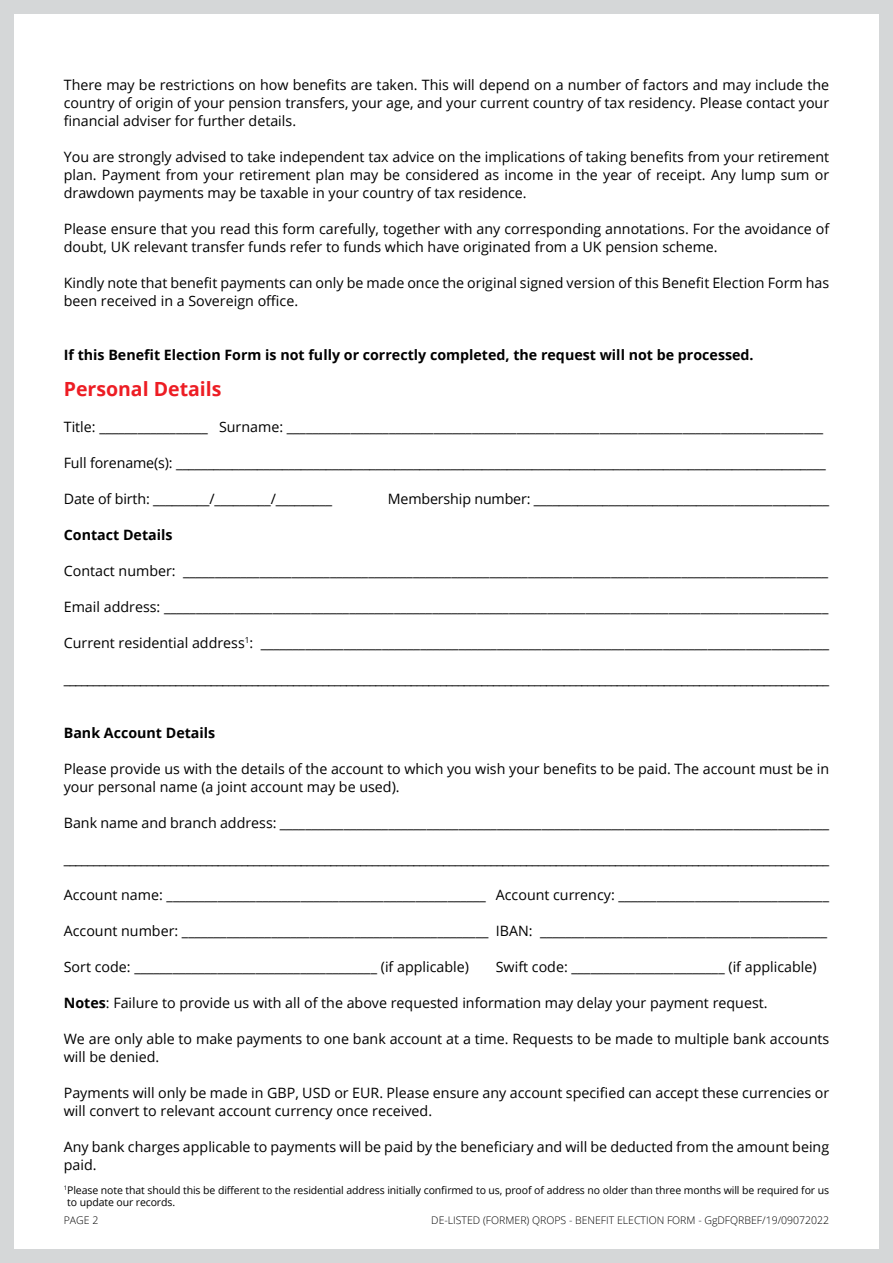
<style>
.page{position:relative;width:893px;height:1263px;background:#d5d7d8}
.page>*{position:absolute;margin:0;border:0;box-sizing:border-box;transform-origin:0 0}
.Red_bold_13_15{font:700 19.5px "Open Sans";color:#ed1d24}
.body_copy_10_12{font:14.25px/18px "Open Sans";color:#000}
.body_copy_10_12-2{font:700 14.25px "Open Sans";color:#000}
.Body_-_Fixing_Mistak{font:14.25px "Open Sans";color:#000}
.t1{font:10.5px/12.6px "Open Sans";letter-spacing:-.01em;color:#000}
.t2{font:300 10.5px "Open Sans";color:#000}
.s1{font-weight:700}
</style>
<div class="page">
<div style="left:14px;top:14px;width:865px;height:1235px;background:#fff"></div>
<p class="body_copy_10_12" style="left:64px;top:75px;width:767px;text-align:justify">There may be restrictions on how benefits are taken. This will depend on a number of factors and may include the country of origin of your pension transfers, your age, and your current country of tax residency. Please contact your financial adviser for further details.</p>
<p class="body_copy_10_12" style="left:64px;top:147px;width:767px;text-align:justify">You are strongly advised to take independent tax advice on the implications of taking benefits from your retirement plan. Payment from your retirement plan may be considered as income in the year of receipt. Any lump sum or drawdown payments may be taxable in your country of tax residence.</p>
<p class="body_copy_10_12" style="left:64px;top:219px;width:767px">Please ensure that you read this form carefully, together with any corresponding annotations. For the avoidance of doubt, UK relevant transfer funds refer to funds which have originated from a UK pension scheme.</p>
<p class="body_copy_10_12" style="left:64px;top:273px;width:767px">Kindly note that benefit payments can only be made once the original signed version of this Benefit Election Form has been received in a Sovereign office.</p>
<p class="body_copy_10_12-2" style="left:64px;top:345px;width:691px">If this Benefit Election Form is not fully or correctly completed, the request will not be processed.</p>
<p class="Red_bold_13_15" style="left:64px;top:375px;width:159px">Personal Details</p>
<p class="Body_-_Fixing_Mistak" style="left:64px;top:417px;width:761px">Title: _________________ Surname: ____________________________________________________________________________________</p>
<p class="body_copy_10_12" style="left:64px;top:453px;width:763px">Full forename(s): ________________________________________________________________________________________________________</p>
<p class="body_copy_10_12" style="left:64px;top:489px;width:270px">Date of birth: _________/_________/_________</p>
<p class="body_copy_10_12" style="left:388px;top:489px;width:443px">Membership number: _______________________________________________</p>
<p class="body_copy_10_12-2" style="left:64px;top:525px;width:110px">Contact Details</p>
<p class="body_copy_10_12" style="left:64px;top:561px;width:766px">Contact number: _____________________________________________________________________________________________________</p>
<p class="body_copy_10_12" style="left:64px;top:597px;width:766px">Email address: ________________________________________________________________________________________________________</p>
<p class="body_copy_10_12" style="left:64px;top:633px;width:767px">Current residential address<sup>1</sup>: _________________________________________________________________________________________</p>
<p class="body_copy_10_12" style="left:64px;top:669px;width:767px">__________________________________________________________________________________________________________________________________</p>
<p class="body_copy_10_12-2" style="left:64px;top:723px;width:153px">Bank Account Details</p>
<p class="body_copy_10_12" style="left:64px;top:759px;width:767px">Please provide us with the details of the account to which you wish your benefits to be paid. The account must be in your personal name (a joint account may be used).</p>
<p class="body_copy_10_12" style="left:64px;top:813px;width:767px">Bank name and branch address: ______________________________________________________________________________________</p>
<p class="body_copy_10_12" style="left:64px;top:849px;width:767px">_________________________________________________________________________________________________________________________________</p>
<p class="body_copy_10_12" style="left:64px;top:885px;width:767px">Account name: __________________________________________________ Account currency: _________________________________</p>
<p class="body_copy_10_12" style="left:64px;top:921px;width:765px">Account number: ________________________________________________ IBAN: _____________________________________________</p>
<p class="body_copy_10_12" style="left:64px;top:957px;width:407px">Sort code: ______________________________________ (if applicable)</p>
<p class="body_copy_10_12" style="left:496px;top:957px;width:322px">Swift code: ________________________ (if applicable)</p>
<p class="body_copy_10_12" style="left:64px;top:993px;width:705px"><span class="s1">Notes</span>: Failure to provide us with all of the above requested information may delay your payment request.</p>
<p class="body_copy_10_12" style="left:64px;top:1029px;width:767px">We are only able to make payments to one bank account at a time. Requests to be made to multiple bank accounts will be denied.</p>
<p class="body_copy_10_12" style="left:64px;top:1083px;width:767px">Payments will only be made in GBP, USD or EUR. Please ensure any account specified can accept these currencies or will convert to relevant account currency once received.</p>
<p class="body_copy_10_12" style="left:64px;top:1137px;width:767px">Any bank charges applicable to payments will be paid by the beneficiary and will be deducted from the amount being paid.</p>
<p class="t1" style="left:67px;top:1183px;width:763px;text-indent:-3px"><sup>1</sup>Please note that should this be different to the residential address initially confirmed to us, proof of address no older than three months will be required for us to update our records.</p>
<p class="t2" style="left:64px;top:1213px;width:36px">PAGE 2</p>
<p class="t2" style="left:431px;top:1213px;width:399px">DE-LISTED (FORMER) QROPS - BENEFIT ELECTION FORM - GgDFQRBEF/19/09072022</p>
</div>
